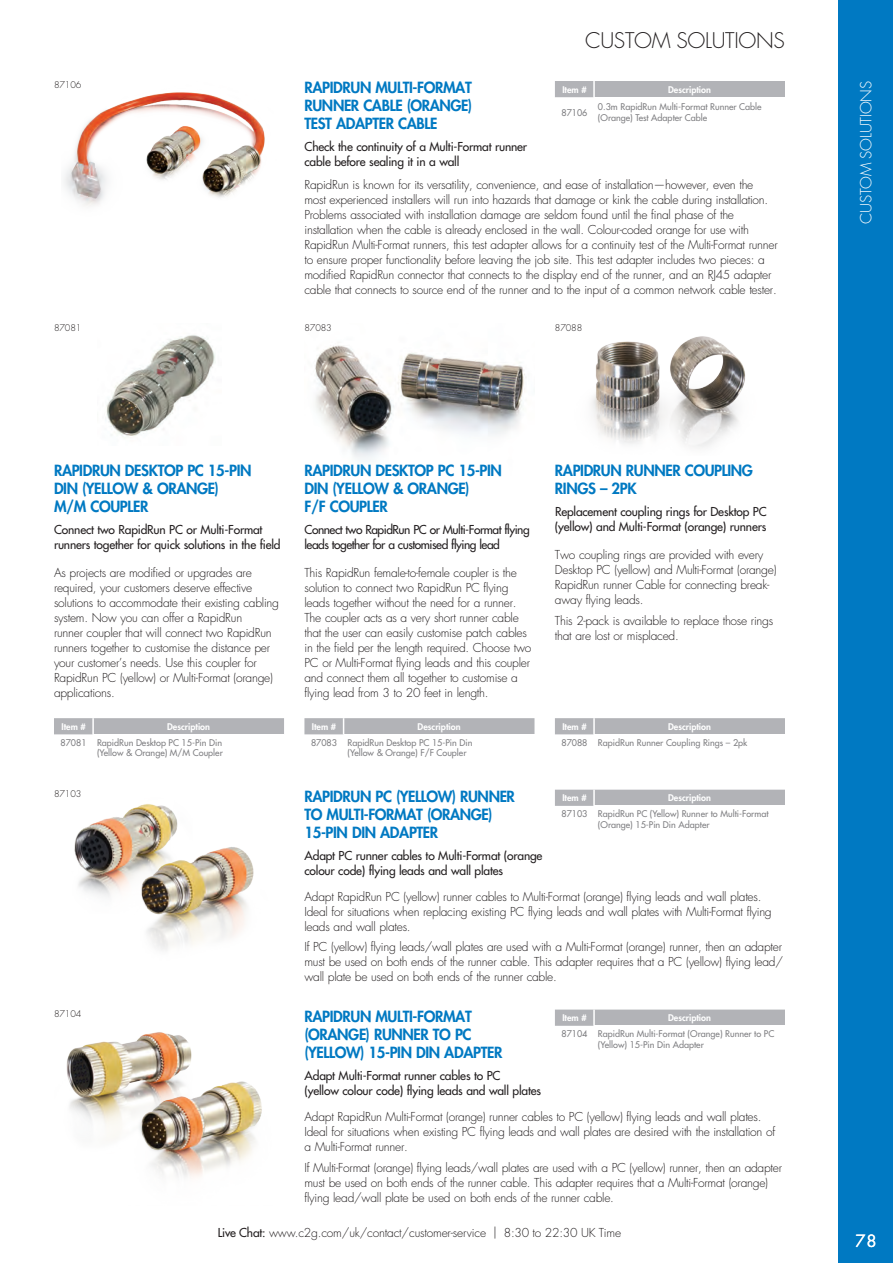
<style>
.page{position:relative;width:893px;height:1263px;background:#fff}
.page>*{position:absolute;margin:0;border:0;box-sizing:border-box;transform-origin:0 0}
.t1{font:300 21px "Futura Std";letter-spacing:-.015em;color:#231f20}
.t2{font:16.5px "Futura Std";color:#fff}
.t3{font:800 15px/18px "Futura Std";letter-spacing:-.025em;color:#0079c2}
.t4{font:300 15px "Futura Std";letter-spacing:-.015em;color:#fff}
.t5{font:300 12px/15px "Futura Std";letter-spacing:-.02em;color:#231f20}
.t6{font:500 12px/15px "Futura Std";letter-spacing:-.015em;color:#231f20}
.t7{font:500 12px/15px "Futura Std";letter-spacing:-.04em;color:#231f20}
.t8{font:500 9px/10.8px "Futura Std";color:#808083}
.t9{font:800 9px "Futura Std";color:#fff}
.t10{font:300 9px "Futura Std";letter-spacing:-.015em;color:#231f20}
.s1{font-weight:500}
</style>
<div class="page">
<div style="left:839px;top:0;width:54px;height:1263px;background:#0079c2"></div>
<img style="left:64px;top:92px;width:201px;height:114px">
<div style="left:555px;top:81px;width:230px;height:16px;background:#b2b3b7"></div>
<img style="left:106px;top:335px;width:109px;height:102px">
<svg style="left:54px;top:718px;width:230px;height:16px;background:#b3b4b8"></svg>
<img style="left:315px;top:345px;width:212px;height:117px">
<svg style="left:304px;top:718px;width:230px;height:16px;background:#b3b4b8"></svg>
<img style="left:591px;top:336px;width:154px;height:112px">
<svg style="left:555px;top:718px;width:230px;height:16px;background:#b3b4b8"></svg>
<img style="left:74px;top:804px;width:104px;height:93px">
<svg style="left:555px;top:790px;width:230px;height:16px;background:#b6b7bb"></svg>
<img style="left:128px;top:839px;width:126px;height:112px">
<img style="left:66px;top:1032px;width:126px;height:105px">
<svg style="left:555px;top:1009px;width:230px;height:17px;background:#b9b9bd"></svg>
<img style="left:128px;top:1071px;width:134px;height:106px">
<p class="t10" style="left:54px;top:80px;width:29px">87106</p>
<p class="t10" style="left:54px;top:322px;width:29px">87081</p>
<h1 class="t1" style="left:585px;top:28px;width:201px">CUSTOM SOLUTIONS</h1>
<p class="t3" style="left:304px;top:79px;width:169px;text-align:justify">RAPIDRUN MULTI-FORMAT RUNNER CABLE (ORANGE)<br>TEST ADAPTER CABLE</p>
<p class="t6" style="left:304px;top:139px;width:224px">Check the continuity of a Multi-Format runner cable before sealing it in a wall</p>
<p class="t5" style="left:304px;top:178px;width:475px">RapidRun is known for its versatility, convenience, and ease of installation—however, even the most experienced installers will run into hazards that damage or kink the cable during installation.<br>Problems associated with installation damage are seldom found until the final phase of the installation when the cable is already enclosed in the wall. Colour-coded orange for use with RapidRun Multi-Format runners, this test adapter allows for a continuity test of the Multi-Format runner to ensure proper functionality before leaving the job site. This test adapter includes two pieces: a modified RapidRun connector that connects to the display end of the runner, and an RJ45 adapter cable that connects to source end of the runner and to the input of a common network cable tester.</p>
<p class="t9" style="left:562px;top:84px;width:26px">Item #</p>
<p class="t9" style="left:668px;top:84px;width:45px">Description</p>
<p class="t8" style="left:561px;top:107px;width:28px">87106</p>
<p class="t8" style="left:598px;top:101px;width:165px">0.3m RapidRun Multi-Format Runner Cable (Orange) Test Adapter Cable</p>
<p class="t10" style="left:304px;top:322px;width:29px">87083</p>
<p class="t10" style="left:555px;top:322px;width:29px">87088</p>
<p class="t3" style="left:54px;top:461px;width:199px">RAPIDRUN DESKTOP PC 15-PIN<br>DIN (YELLOW &amp; ORANGE)<br>M/M COUPLER</p>
<p class="t6" style="left:54px;top:522px;width:228px">Connect two RapidRun PC or Multi-Format runners together for quick solutions in the field</p>
<p class="t5" style="left:54px;top:566px;width:227px">As projects are modified or upgrades are required, your customers deserve effective solutions to accommodate their existing cabling system. Now you can offer a RapidRun<br>runner coupler that will connect two RapidRun runners together to customise the distance per your customer’s needs. Use this coupler for RapidRun PC (yellow) or Multi-Format (orange) applications.</p>
<p class="t9" style="left:61px;top:721px;width:26px">Item #</p>
<p class="t9" style="left:167px;top:721px;width:45px">Description</p>
<p class="t8" style="left:61px;top:737px;width:164px;text-align:right">87081 RapidRun Desktop PC 15-Pin Din (Yellow &amp; Orange) M/M Coupler</p>
<p class="t3" style="left:304px;top:461px;width:199px">RAPIDRUN DESKTOP PC 15-PIN<br>DIN (YELLOW &amp; ORANGE)<br>F/F COUPLER</p>
<p class="t7" style="left:304px;top:522px;width:227px">Connect two RapidRun PC or Multi-Format flying leads together for a customised flying lead</p>
<p class="t5" style="left:304px;top:566px;width:228px">This RapidRun female-to-female coupler is the solution to connect two RapidRun PC flying leads together without the need for a runner.<br>The coupler acts as a very short runner cable that the user can easily customise patch cables in the field per the length required. Choose two PC or Multi-Format flying leads and this coupler and connect them all together to customise a flying lead from 3 to 20 feet in length.</p>
<p class="t9" style="left:312px;top:721px;width:26px">Item #</p>
<p class="t9" style="left:418px;top:721px;width:45px">Description</p>
<p class="t8" style="left:347px;top:737px;width:127px;text-indent:-36px">87083 RapidRun Desktop PC 15-Pin Din (Yellow &amp; Orange) F/F Coupler</p>
<p class="t3" style="left:555px;top:461px;width:200px">RAPIDRUN RUNNER COUPLING<br>RINGS – 2PK</p>
<p class="t6" style="left:555px;top:504px;width:213px">Replacement coupling rings for Desktop PC (yellow) and Multi-Format (orange) runners</p>
<p class="t5" style="left:555px;top:548px;width:223px">Two coupling rings are provided with every Desktop PC (yellow) and Multi-Format (orange)<br>RapidRun runner Cable for connecting break&shy;away flying leads.</p>
<p class="t5" style="left:555px;top:613px;width:220px">This 2-pack is available to replace those rings that are lost or misplaced.</p>
<p class="t9" style="left:562px;top:721px;width:26px">Item #</p>
<p class="t9" style="left:668px;top:721px;width:45px">Description</p>
<p class="t8" style="left:561px;top:737px;width:187px">87088 RapidRun Runner Coupling Rings – 2pk</p>
<p class="t10" style="left:54px;top:788px;width:29px">87103</p>
<p class="t3" style="left:304px;top:787px;width:212px">RAPIDRUN PC (YELLOW) RUNNER<br>TO MULTI-FORMAT (ORANGE)<br>15-PIN DIN ADAPTER</p>
<p class="t6" style="left:304px;top:848px;width:239px">Adapt PC runner cables to Multi-Format (orange colour code) flying leads and wall plates</p>
<p class="t5" style="left:304px;top:889px;width:469px">Adapt RapidRun PC (yellow) runner cables to Multi-Format (orange) flying leads and wall plates.<br>Ideal for situations when replacing existing PC flying leads and wall plates with Multi-Format flying leads and wall plates.</p>
<p class="t5" style="left:304px;top:940px;width:480px;text-align:justify">If PC (yellow) flying leads/wall plates are used with a Multi-Format (orange) runner, then an adapter must be used on both ends of the runner cable. This adapter requires that a PC (yellow) flying lead/ wall plate be used on both ends of the runner cable.</p>
<p class="t9" style="left:562px;top:792px;width:26px">Item #</p>
<p class="t9" style="left:668px;top:792px;width:45px">Description</p>
<p class="t8" style="left:598px;top:808px;width:172px;text-indent:-36px">87103 RapidRun PC (Yellow) Runner to Multi-Format (Orange) 15-Pin Din Adapter</p>
<p class="t10" style="left:54px;top:1008px;width:29px">87104</p>
<p class="t3" style="left:304px;top:1007px;width:199px">RAPIDRUN MULTI-FORMAT (ORANGE) RUNNER TO PC (YELLOW) 15-PIN DIN ADAPTER</p>
<p class="t6" style="left:304px;top:1068px;width:238px">Adapt Multi-Format runner cables to PC<br>(yellow colour code) flying leads and wall plates</p>
<p class="t5" style="left:304px;top:1109px;width:472px">Adapt RapidRun Multi-Format (orange) runner cables to PC (yellow) flying leads and wall plates.<br>Ideal for situations when existing PC flying leads and wall plates are desired with the installation of a Multi-Format runner.</p>
<p class="t5" style="left:304px;top:1160px;width:479px">If Multi-Format (orange) flying leads/wall plates are used with a PC (yellow) runner, then an adapter must be used on both ends of the runner cable. This adapter requires that a Multi-Format (orange) flying lead/wall plate be used on both ends of the runner cable.</p>
<p class="t9" style="left:562px;top:1012px;width:26px">Item #</p>
<p class="t9" style="left:668px;top:1012px;width:45px">Description</p>
<p class="t8" style="left:598px;top:1028px;width:178px;text-indent:-36px">87104 RapidRun Multi-Format (Orange) Runner to PC (Yellow) 15-Pin Din Adapter</p>
<p class="t5" style="left:218px;top:1225px;width:405px"><span class="s1">Live Chat:</span> www.c2g.com/uk/contact/customer-service | 8:30 to 22:30 UK Time</p>
<p class="t4" style="left:857px;top:224px;width:144px;rotate:-90deg">CUSTOM SOLUTIONS</p>
<h2 class="t2" style="left:855px;top:1230px;width:23px">78</h2>
</div>
